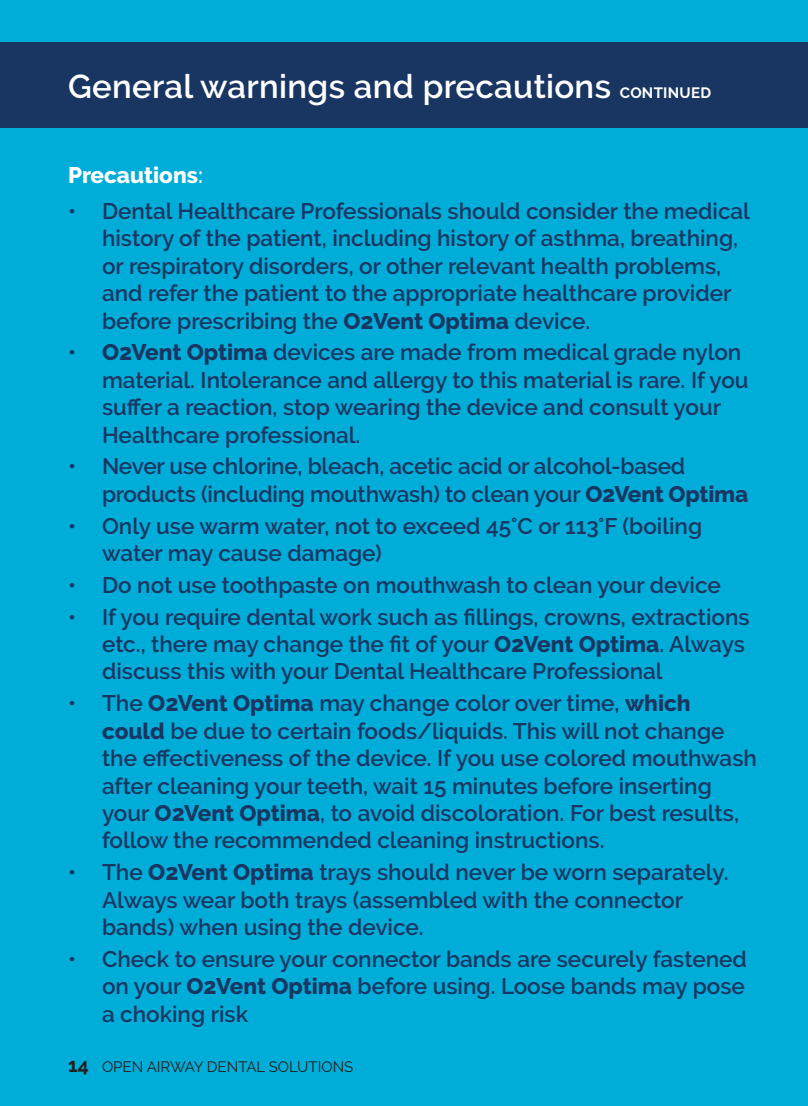
<style>
.page{position:relative;width:808px;height:1106px;background:#00add8}
.page>*{position:absolute;margin:0;border:0;box-sizing:border-box;transform-origin:0 0}
.t1{font:600 33px "Raleway";letter-spacing:.01em;color:#fff}
.t2{font:600 22.5px/27.6px "Raleway";color:#193662}
.BODY_2_White{font:800 22.5px "Raleway";color:#fff}
.t3{font:15px "Raleway";color:#231f20}
.s1{font-weight:700;font-size:15px}
.s2{font-weight:600}
.s3{font-weight:800}
.s4{font-weight:700;font-size:19.5px}
</style>
<div class="page">
<div style="left:0;top:43px;width:808px;height:85px;background:#193662"></div>
<p class="t1" style="left:68px;top:67px;width:645px">General warnings and precautions <span class="s1">CONTINUED</span></p>
<p class="BODY_2_White" style="left:68px;top:162px;width:136px">Precautions<span class="s2">:</span></p>
<p class="t2" style="left:102px;top:197px;width:649px;text-indent:-34px">• Dental Healthcare Professionals should consider the medical history of the patient, including history of asthma, breathing, or respiratory disorders, or other relevant health problems, and refer the patient to the appropriate healthcare provider before prescribing the <span class="s3">O2Vent Optima</span> device.</p>
<p class="t2" style="left:102px;top:339px;width:648px;text-indent:-34px">• <span class="s3">O2Vent Optima</span> devices are made from medical grade nylon material. Intolerance and allergy to this material is rare. If you suffer a reaction, stop wearing the device and consult your Healthcare professional.</p>
<p class="t2" style="left:102px;top:453px;width:648px;text-indent:-34px">• Never use chlorine, bleach, acetic acid or alcohol-based products (including mouthwash) to clean your <span class="s3">O2Vent Optima</span></p>
<p class="t2" style="left:102px;top:512px;width:602px;text-indent:-34px">• Only use warm water, not to exceed 45°C or 113°F (boiling water may cause damage)</p>
<p class="t2" style="left:68px;top:571px;width:654px">• Do not use toothpaste on mouthwash to clean your device</p>
<p class="t2" style="left:102px;top:603px;width:649px;text-indent:-34px">• If you require dental work such as fillings, crowns, extractions etc., there may change the fit of your <span class="s3">O2Vent Optima</span>. Always discuss this with your Dental Healthcare Professional</p>
<p class="t2" style="left:102px;top:689px;width:656px;text-indent:-34px">• The <span class="s3">O2Vent Optima</span> may change color over time, <span class="s3">which could</span> be due to certain foods/liquids. This will not change the effectiveness of the device. If you use colored mouthwash after cleaning your teeth, wait 15 minutes before inserting your <span class="s3">O2Vent Optima</span>, to avoid discoloration. For best results, follow the recommended cleaning instructions.</p>
<p class="t2" style="left:102px;top:858px;width:628px;text-indent:-34px">• The <span class="s3">O2Vent Optima</span> trays should never be worn separately.<br>Always wear both trays (assembled with the connector bands) when using the device.</p>
<p class="t2" style="left:102px;top:945px;width:646px;text-align:justify;text-indent:-34px">• Check to ensure your connector bands are securely fastened on your <span class="s3">O2Vent Optima</span> before using. Loose bands may pose a choking risk</p>
<p class="t3" style="left:68px;top:1058px;width:287px"><span class="s4">14</span> OPEN AIRWAY DENTAL SOLUTIONS</p>
</div>
